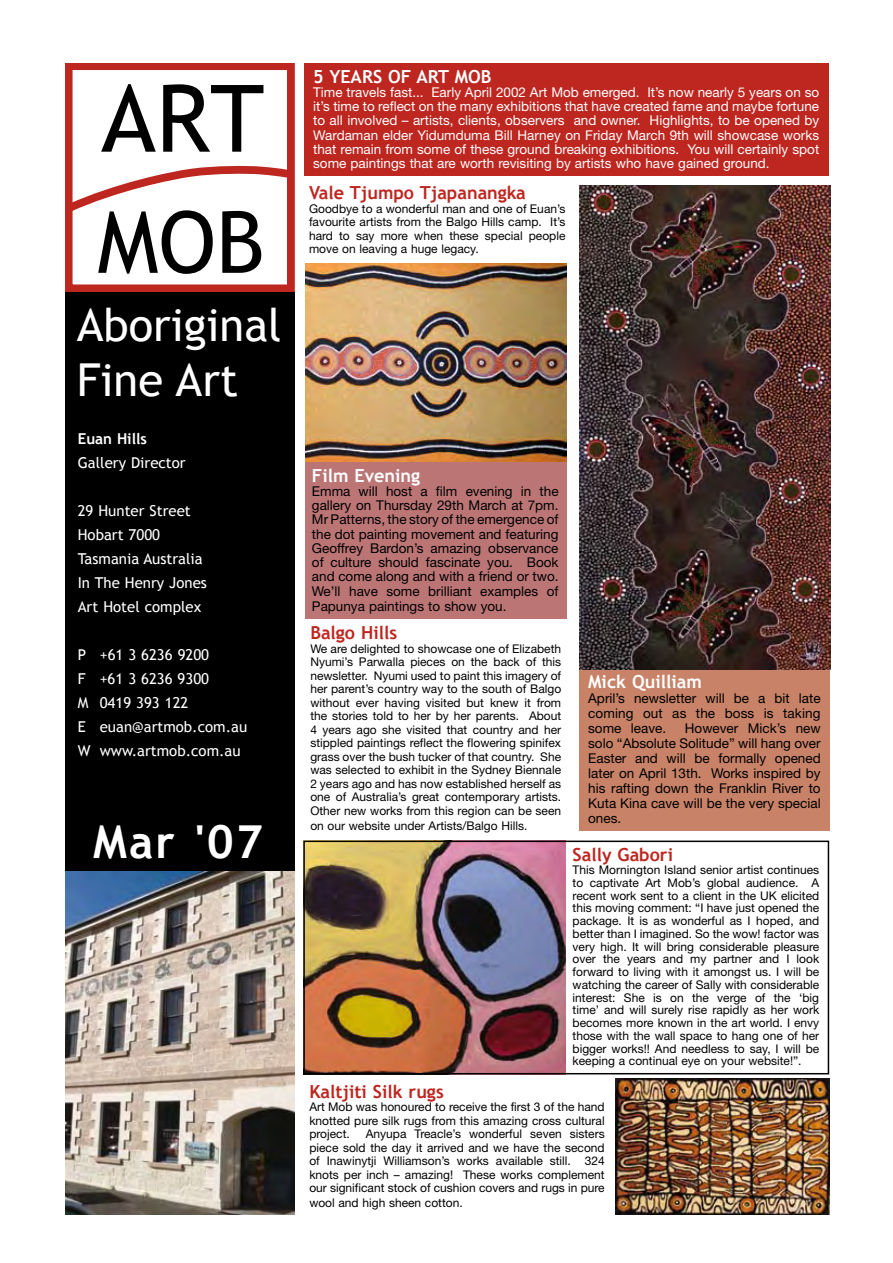
<style>
.page{position:relative;width:893px;height:1263px;background:#fff}
.page>*{position:absolute;margin:0;border:0;box-sizing:border-box;transform-origin:0 0}
.t1{font:45.45px/54.4px "Trebuchet MS";color:#fff}
.t2{font:700 45.45px "Trebuchet MS";color:#fff}
.t3{font:700 18px "Trebuchet MS";color:#be2620}
.t4{font:700 18px "Trebuchet MS";color:#fff}
.t5{font:15px/24px "Trebuchet MS";color:#fff}
.t6{font:700 15px "Trebuchet MS";color:#fff}
.t7{font:13.5px/14.4px "Helvetica Neue";color:#000;text-align:justify}
.t8{font:13.5px/14.2px "Helvetica Neue";color:#fff;text-align:justify}
.t9{font:12px/13.5px "Helvetica Neue";color:#000;text-align:justify}
</style>
<div class="page">
<div style="left:305px;top:459px;width:262px;height:159px;background:#bb7575"></div>
<div style="left:304px;top:64px;width:524px;height:112px;background:#be2620"></div>
<div style="left:66px;top:67px;width:229px;height:1148px;background:#000"></div>
<img style="left:66px;top:872px;width:229px;height:343px">
<svg style="left:66px;top:64px;width:229px;height:228px;background:#ecc0be"></svg>
<svg style="left:101px;top:84px;width:55px;height:68px"></svg>
<svg style="left:163px;top:84px;width:100px;height:68px"></svg>
<svg style="left:66px;top:161px;width:229px;height:113px;background:#cdbab9"></svg>
<img style="left:305px;top:263px;width:262px;height:199px">
<img style="left:306px;top:843px;width:260px;height:228px">
<div style="left:580px;top:185px;width:250px;height:646px;background:#c78267"></div>
<img style="left:580px;top:185px;width:250px;height:484px">
<div style="left:303px;top:840px;width:526px;height:234px;border:2px solid #000"></div>
<img style="left:615px;top:1079px;width:214px;height:136px">
<h1 class="t1" style="left:77px;top:299px;width:206px">Aboriginal<br>Fine Art</h1>
<p class="t6" style="left:78px;top:430px;width:71px">Euan Hills</p>
<p class="t5" style="left:78px;top:451px;width:109px">Gallery Director</p>
<p class="t5" style="left:78px;top:499px;width:131px">29 Hunter Street<br>Hobart 7000<br>Tasmania Australia<br>In The Henry Jones<br>Art Hotel complex</p>
<p class="t5" style="left:78px;top:643px;width:171px">P +61 3 6236 9200<br>F +61 3 6236 9300<br>M 0419 393 122<br>E euan@artmob.com.au<br>W www.artmob.com.au</p>
<h1 class="t2" style="left:93px;top:813px;width:171px">Mar '07</h1>
<h2 class="t4" style="left:313px;top:65px;width:180px">5 years of Art Mob</h2>
<p class="t8" style="left:313px;top:85px;width:508px">Time travels fast... Early April 2002 Art Mob emerged. It’s now nearly 5 years on so it’s time to reflect on the many exhibitions that have created fame and maybe fortune to all involved – artists, clients, observers and owner. Highlights, to be opened by Wardaman elder Yidumduma Bill Harney on Friday March 9th will showcase works that remain from some of these ground breaking exhibitions. You will certainly spot some paintings that are worth revisiting by artists who have gained ground.</p>
<h2 class="t3" style="left:309px;top:181px;width:218px">Vale Tjumpo Tjapanangka</h2>
<p class="t9" style="left:309px;top:201px;width:258px">Goodbye to a wonderful man and one of Euan’s favourite artists from the Balgo Hills camp. It’s hard to say more when these special people move on leaving a huge legacy.</p>
<h2 class="t4" style="left:312px;top:464px;width:110px">Film Evening</h2>
<p class="t7" style="left:312px;top:484px;width:248px">Emma will host a film evening in the gallery on Thursday 29th March at 7pm.<br>Mr Patterns, the story of the emergence of the dot painting movement and featuring Geoffrey Bardon’s amazing observance of culture should fascinate you. Book and come along and with a friend or two.<br>We’ll have some brilliant examples of Papunya paintings to show you.</p>
<h2 class="t3" style="left:310px;top:622px;width:88px">Balgo Hills</h2>
<p class="t9" style="left:310px;top:642px;width:252px">We are delighted to showcase one of Elizabeth Nyumi’s Parwalla pieces on the back of this newsletter. Nyumi used to paint this imagery of her parent’s country way to the south of Balgo without ever having visited but knew it from the stories told to her by her parents. About 4 years ago she visited that country and her stippled paintings reflect the flowering spinifex grass over the bush tucker of that country. She was selected to exhibit in the Sydney Biennale 2 years ago and has now established herself as one of Australia’s great contemporary artists.<br>Other new works from this region can be seen</p>
<p class="t9" style="left:310px;top:819px;width:219px">on our website under Artists/Balgo Hills.</p>
<h2 class="t4" style="left:588px;top:670px;width:115px">Mick Quilliam</h2>
<p class="t7" style="left:588px;top:691px;width:234px;line-height:15px">April’s newsletter will be a bit late coming out as the boss is taking some leave.</p>
<p class="t7" style="left:588px;top:721px;width:234px;line-height:15px;text-indent:97px">However Mick’s new solo “Absolute Solitude” will hang over Easter and will be formally opened later on April 13th. Works inspired by his rafting down the Franklin River to Kuta Kina cave will be the very special ones.</p>
<h2 class="t3" style="left:573px;top:844px;width:102px">Sally Gabori</h2>
<p class="t9" style="left:573px;top:863px;width:248px;line-height:12.8px">This Mornington Island senior artist continues to captivate Art Mob’s global audience. A recent work sent to a client in the UK elicited this moving comment: “I have just opened the package. It is as wonderful as I hoped, and better than I imagined. So the wow! factor was very high. It will bring considerable pleasure over the years and my partner and I look forward to living with it amongst us. I will be watching the career of Sally with considerable interest: She is on the verge of the ‘big time’ and will surely rise rapidly as her work becomes more known in the art world. I envy those with the wall space to hang one of her bigger works!! And needless to say, I will be keeping a continual eye on your website!”.</p>
<h2 class="t3" style="left:309px;top:1080px;width:136px">Kaltjiti Silk rugs</h2>
<p class="t9" style="left:309px;top:1100px;width:297px">Art Mob was honoured to receive the first 3 of the hand knotted pure silk rugs from this amazing cross cultural project.</p>
<p class="t9" style="left:309px;top:1127px;width:297px;text-indent:57px">Anyupa Treacle’s wonderful seven sisters piece sold the day it arrived and we have the second of Inawinytji Williamson’s works available still. 324 knots per inch – amazing! These works complement our significant stock of cushion covers and rugs in pure</p>
<p class="t9" style="left:309px;top:1196px;width:155px">wool and high sheen cotton.</p>
</div>
